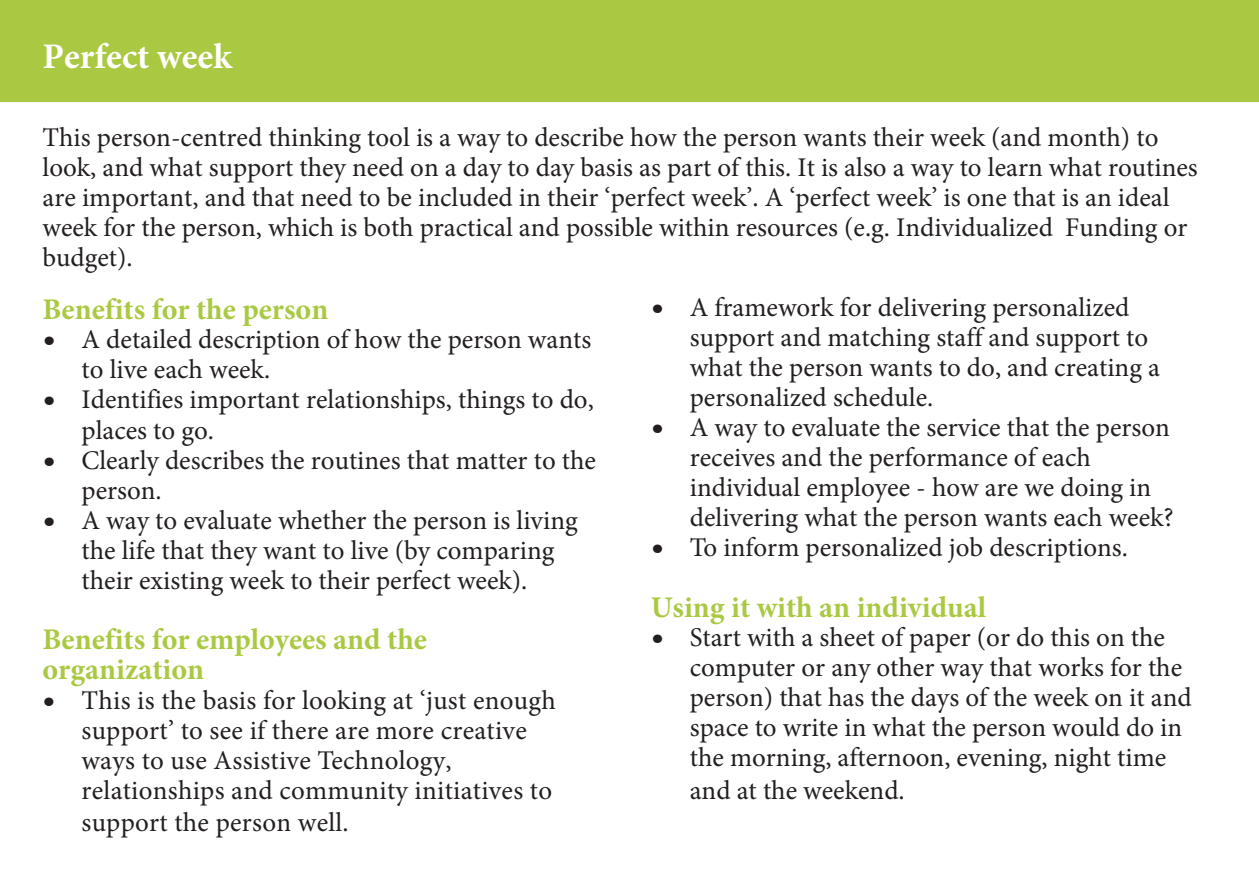
<style>
.page{position:relative;width:1259px;height:885px;background:#fff}
.page>*{position:absolute;margin:0;border:0;box-sizing:border-box;transform-origin:0 0}
.heading1{font:700 36px "Minion Pro";color:#fff}
.subheading{font:700 30px/30px "Minion Pro";color:#aac942}
.bullets{font:27px/30px "Minion Pro";color:#231f20}
.text{font:27px/30px "Minion Pro";color:#231f20}
.s1{font-family:"FS Albert"}
</style>
<div class="page">
<div style="left:0;top:0;width:1259px;height:102px;background:#aac942"></div>
<p class="heading1" style="left:43px;top:31px;width:191px">Perfect week</p>
<p class="text" style="left:43px;top:122px;width:1156px">This person-centred thinking tool is a way to describe how the person wants their week (and month) to look, and what support they need on a day to day basis as part of this. It is also a way to learn what routines are important, and that need to be included in their ‘perfect week’. A ‘perfect week’ is one that is an ideal week for the person, which is both practical and possible within resources (e.g. Individualized Funding or budget).</p>
<p class="subheading" style="left:43px;top:294px;width:287px">Benefits for the person</p>
<p class="bullets" style="left:82px;top:325px;width:511px;text-indent:-39px"><span class="s1">•</span> A detailed description of how the person wants to live each week.</p>
<p class="bullets" style="left:82px;top:385px;width:514px;text-indent:-39px"><span class="s1">•</span> Identifies important relationships, things to do, places to go.</p>
<p class="bullets" style="left:82px;top:445px;width:516px;text-indent:-39px"><span class="s1">•</span> Clearly describes the routines that matter to the person.</p>
<p class="bullets" style="left:43px;top:505px;width:537px;text-align:center"><span class="s1">•</span> A way to evaluate whether the person is living the life that they want to live (by comparing<br>their existing week to their perfect week).</p>
<p class="subheading" style="left:43px;top:624px;width:386px">Benefits for employees and the organization</p>
<p class="bullets" style="left:82px;top:685px;width:476px;text-indent:-39px"><span class="s1">•</span> This is the basis for looking at ‘just enough support’ to see if there are more creative ways to use Assistive Technology, relationships and community initiatives to</p>
<p class="bullets" style="left:82px;top:807px;width:269px">support the person well.</p>
<p class="bullets" style="left:690px;top:292px;width:472px;text-indent:-39px"><span class="s1">•</span> A framework for delivering personalized support and matching staff and support to what the person wants to do, and creating a personalized schedule.</p>
<p class="bullets" style="left:690px;top:412px;width:485px;text-indent:-39px"><span class="s1">•</span> A way to evaluate the service that the person receives and the performance of each individual employee - how are we doing in delivering what the person wants each week?</p>
<p class="bullets" style="left:651px;top:532px;width:479px"><span class="s1">•</span> To inform personalized job descriptions.</p>
<p class="subheading" style="left:651px;top:591px;width:337px">Using it with an individual</p>
<p class="bullets" style="left:690px;top:622px;width:503px;text-indent:-39px"><span class="s1">•</span> Start with a sheet of paper (or do this on the computer or any other way that works for the person) that has the days of the week on it and space to write in what the person would do in the morning, afternoon, evening, night time</p>
<p class="bullets" style="left:690px;top:775px;width:216px">and at the weekend.</p>
</div>
